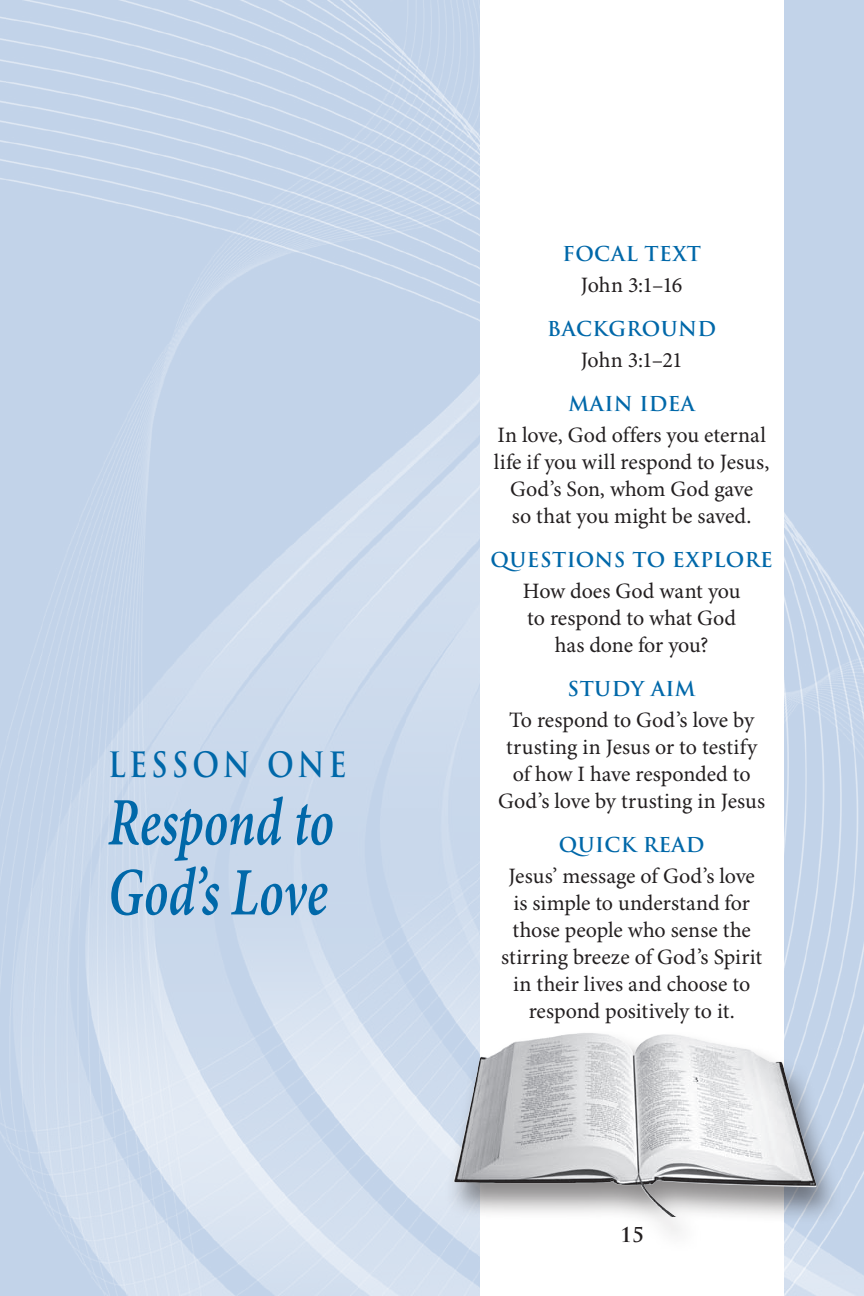
<style>
.page{position:relative;width:864px;height:1296px;background:#fff}
.page>*{position:absolute;margin:0;border:0;box-sizing:border-box;transform-origin:0 0}
.lt{font:italic 600 68px/70px "Minion Pro";color:#0068a9;scale:.75 1}
.ln{font:700 34px "Trajan Pro";letter-spacing:.13em;color:#0068a9;scale:.85 1}
.otc{font:22px/27px "Minion Pro";color:#231f20;text-align:center}
.oh{font:700 20px "Trajan Pro";letter-spacing:.02em;color:#0068a9}
.oh1{font:700 20px "Trajan Pro";letter-spacing:.02em;color:#0068a9}
.oh2{font:700 20px "Trajan Pro";letter-spacing:.02em;color:#0068a9}
.t1{font:700 20px "Trajan Pro";color:#231f20}
</style>
<div class="page">
<img style="left:0;top:0;width:864px;height:1296px">
<div style="left:480px;top:0;width:303px;height:1296px;background:#fff"></div>
<div style="left:441px;top:1028px;width:400px;height:224px;background:#231f20;opacity:.52"></div>
<img style="left:433px;top:1023px;width:399px;height:193px">
<p class="ln" style="left:108px;top:744px;width:77px">LESSO</p>
<p class="ln" style="left:223px;top:744px;width:147px">N ONE</p>
<p class="lt" style="left:108px;top:790px;width:303px">Respond to<br>God’s Love</p>
<p class="oh1" style="left:563px;top:241px;width:140px">FOCAL TEXT</p>
<p class="otc" style="left:581px;top:272px;width:103px">John 3:1–16</p>
<p class="oh" style="left:547px;top:316px;width:168px">BACKGROU ND</p>
<p class="otc" style="left:581px;top:347px;width:103px">John 3:1–21</p>
<p class="oh2" style="left:568px;top:391px;width:128px">MAIN ID EA</p>
<p class="otc" style="left:494px;top:422px;width:277px">In love, God offers you eternal life if you will respond to Jesus,<br>God’s Son, whom God gave<br>so that you might be saved.</p>
<p class="oh" style="left:491px;top:547px;width:284px">QUESTIONS TO EXPLORE</p>
<p class="otc" style="left:523px;top:578px;width:219px">How does God want you to respond to what God has done for you?</p>
<p class="oh" style="left:568px;top:676px;width:127px">STUDY AIM</p>
<p class="otc" style="left:498px;top:707px;width:269px">To respond to God’s love by trusting in Jesus or to testify of how I have responded to<br>God’s love by trusting in Jesus</p>
<p class="oh" style="left:559px;top:832px;width:145px">QUICK READ</p>
<p class="otc" style="left:501px;top:863px;width:263px">Jesus’ message of God’s love is simple to understand for those people who sense the stirring breeze of God’s Spirit in their lives and choose to respond positively to it.</p>
<p class="t1" style="left:620px;top:1222px;width:25px">15</p>
</div>
